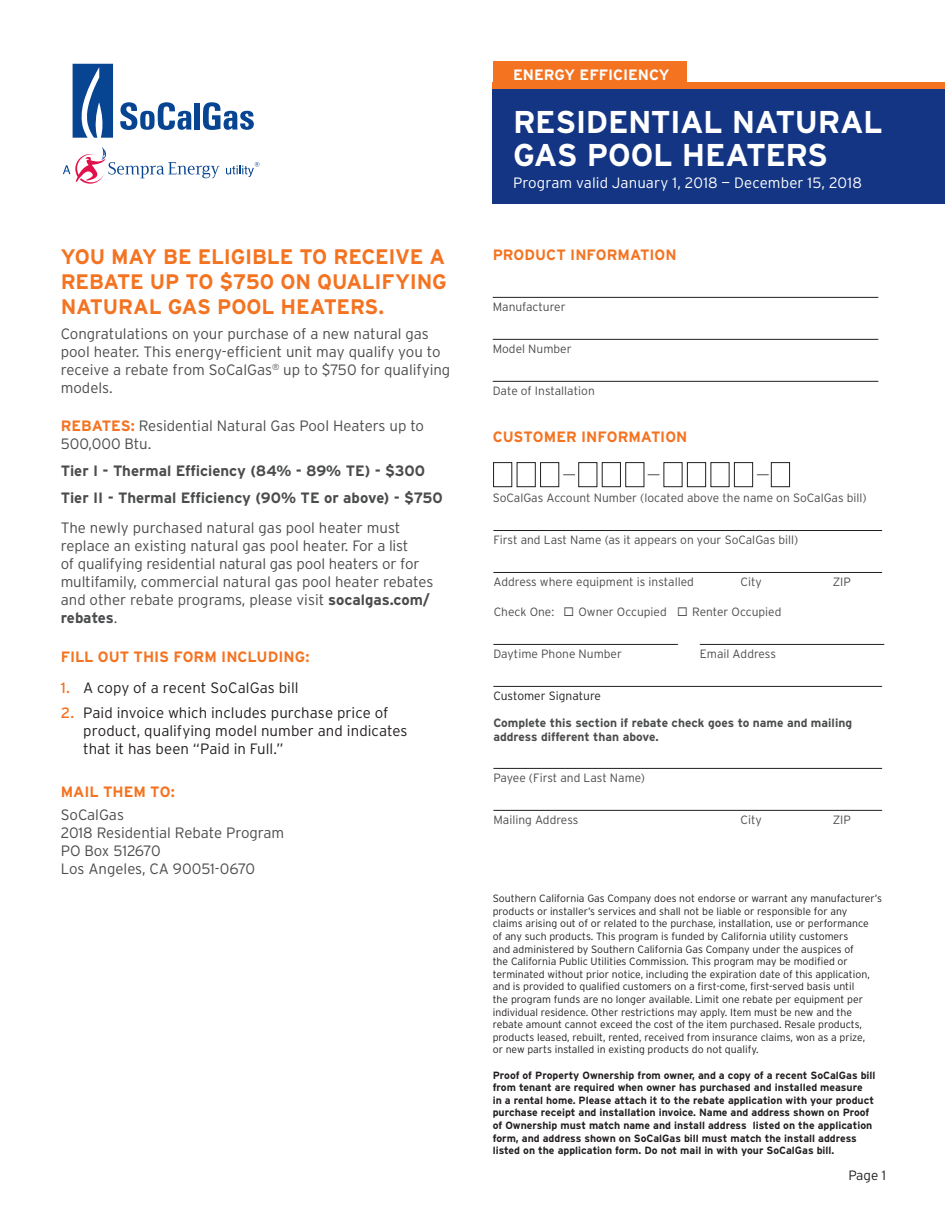
<style>
.page{position:relative;width:945px;height:1215px;background:#fff}
.page>*{position:absolute;margin:0;border:0;box-sizing:border-box;transform-origin:0 0}
.t1{font:700 31.5px/33px "Interstate";letter-spacing:-.015em;color:#fff}
.t2{font:700 21px/25.2px "Interstate";letter-spacing:-.015em;color:#f47321;text-align:justify}
.t3{font:300 15px/18px "Interstate";color:#4b4c4d}
.t4{font:300 15px/18px "Interstate";letter-spacing:.005em;color:#231f20}
.t5{font:700 15px "Interstate";color:#4b4c4d}
.t6{font:700 15px "Interstate";color:#f47321}
.t7{font:300 15px "Interstate";letter-spacing:.005em;color:#fff}
.t8{font:700 15px "Interstate";color:#fff}
.t9{font:300 13.5px "Interstate";color:#231f20}
.t10{font:300 12px "Interstate";color:#4b4c4d}
.t11{font:700 12px/14.4px "Interstate";color:#4b4c4d}
.t12{font:300 12px "Interstate";color:#231f20}
.t13{font:300 10.5px/12.6px "Interstate";color:#231f20}
.t14{font:700 10.5px/12.6px "Interstate";color:#231f20}
.s1{font-weight:700;color:#f47321}
.s2{font-weight:700}
.s3{font-weight:400;color:#f47321}
</style>
<div class="page">
<hr style="left:493px;top:530px;width:389px;height:1px;background:#231f20">
<hr style="left:493px;top:768px;width:389px;height:1px;background:#231f20">
<hr style="left:493px;top:297px;width:385px;height:1px;background:#231f20">
<hr style="left:493px;top:339px;width:385px;height:1px;background:#231f20">
<hr style="left:493px;top:381px;width:385px;height:1px;background:#231f20">
<hr style="left:493px;top:572px;width:389px;height:1px;background:#231f20">
<hr style="left:493px;top:810px;width:389px;height:1px;background:#231f20">
<hr style="left:493px;top:644px;width:185px;height:1px;background:#231f20">
<hr style="left:700px;top:644px;width:184px;height:1px;background:#231f20">
<hr style="left:493px;top:686px;width:389px;height:1px;background:#231f20">
<svg style="left:493px;top:462px;width:297px;height:25px"></svg>
<svg style="left:73px;top:64px;width:40px;height:74px"></svg>
<svg style="left:120px;top:102px;width:71px;height:28px"></svg>
<div style="left:195px;top:103px;width:5px;height:27px;background:#074592"></div>
<svg style="left:203px;top:102px;width:51px;height:28px"></svg>
<div style="left:493px;top:88px;width:452px;height:116px;background:#133583"></div>
<div style="left:493px;top:82px;width:452px;height:7px;background:#f47321"></div>
<div style="left:493px;top:61px;width:194px;height:27px;background:#f47321"></div>
<svg style="left:63px;top:147px;width:157px;height:37px"></svg>
<svg style="left:226px;top:162px;width:33px;height:15px"></svg>
<h2 class="t2" style="left:61px;top:244px;width:388px">YOU MAY BE ELIGIBLE TO RECEIVE A REBATE UP TO $750 ON QUALIFYING NATURAL GAS POOL HEATERS.</h2>
<p class="t3" style="left:61px;top:325px;width:391px">Congratulations on your purchase of a new natural gas pool heater. This energy-efficient unit may qualify you to receive a rebate from SoCalGas<sup>®</sup> up to $750 for qualifying models.</p>
<p class="t3" style="left:61px;top:417px;width:365px"><span class="s1">REBATES:</span> Residential Natural Gas Pool Heaters up to<br>500,000 Btu.</p>
<p class="t5" style="left:61px;top:463px;width:366px">Tier I - Thermal Efficiency (84% - 89% TE) - $300</p>
<p class="t5" style="left:61px;top:490px;width:384px">Tier II - Thermal Efficiency (90% TE or above) - $750</p>
<p class="t3" style="left:61px;top:519px;width:374px">The newly purchased natural gas pool heater must replace an existing natural gas pool heater. For a list<br>of qualifying residential natural gas pool heaters or for multifamily, commercial natural gas pool heater rebates and other rebate programs, please visit <span class="s2">socalgas.com/ rebates</span>.</p>
<h2 class="t6" style="left:61px;top:648px;width:250px">FILL OUT THIS FORM INCLUDING:</h2>
<p class="t4" style="left:61px;top:679px;width:239px"><span class="s3">1.</span> A copy of a recent SoCalGas bill</p>
<p class="t4" style="left:83px;top:704px;width:326px;text-indent:-22px"><span class="s3">2.</span> Paid invoice which includes purchase price of product, qualifying model number and indicates that it has been “Paid in Full.”</p>
<h2 class="t6" style="left:61px;top:783px;width:116px">MAIL THEM TO:</h2>
<p class="t3" style="left:61px;top:806px;width:65px">SoCalGas</p>
<p class="t3" style="left:61px;top:824px;width:225px">2018 Residential Rebate Program</p>
<p class="t3" style="left:61px;top:842px;width:102px">PO Box 512670</p>
<p class="t3" style="left:61px;top:860px;width:196px">Los Angeles, CA 90051-0670</p>
<p class="t8" style="left:513px;top:67px;width:158px">ENERGY EFFICIENCY</p>
<h1 class="t1" style="left:513px;top:105px;width:371px">RESIDENTIAL NATURAL<br>GAS POOL HEATERS</h1>
<p class="t7" style="left:513px;top:174px;width:350px">Program valid January 1, 2018 — December 15, 2018</p>
<h2 class="t6" style="left:493px;top:246px;width:185px">PRODUCT INFORMATION</h2>
<p class="t10" style="left:493px;top:300px;width:74px">Manufacturer</p>
<p class="t10" style="left:493px;top:342px;width:80px">Model Number</p>
<p class="t10" style="left:493px;top:384px;width:104px">Date of Installation</p>
<h2 class="t6" style="left:493px;top:428px;width:196px">CUSTOMER INFORMATION</h2>
<p class="t10" style="left:493px;top:491px;width:375px">SoCalGas Account Number (located above the name on SoCalGas bill)</p>
<p class="t10" style="left:493px;top:533px;width:306px">First and Last Name (as it appears on your SoCalGas bill)</p>
<p class="t10" style="left:493px;top:575px;width:202px">Address where equipment is installed</p>
<p class="t10" style="left:741px;top:575px;width:23px">City</p>
<p class="t10" style="left:833px;top:575px;width:20px">ZIP</p>
<p class="t10" style="left:494px;top:605px;width:289px">Check One: ◻ Owner Occupied ◻ Renter Occupied</p>
<p class="t10" style="left:493px;top:647px;width:130px">Daytime Phone Number</p>
<p class="t10" style="left:700px;top:647px;width:78px">Email Address</p>
<p class="t12" style="left:493px;top:689px;width:109px">Customer Signature</p>
<p class="t11" style="left:493px;top:715px;width:360px">Complete this section if rebate check goes to name and mailing address different than above.</p>
<p class="t10" style="left:493px;top:771px;width:153px">Payee (First and Last Name)</p>
<p class="t10" style="left:493px;top:813px;width:87px">Mailing Address</p>
<p class="t10" style="left:741px;top:813px;width:23px">City</p>
<p class="t10" style="left:833px;top:813px;width:20px">ZIP</p>
<p class="t13" style="left:493px;top:892px;width:391px">Southern California Gas Company does not endorse or warrant any manufacturer’s products or installer’s services and shall not be liable or responsible for any<br>claims arising out of or related to the purchase, installation, use or performance<br>of any such products. This program is funded by California utility customers<br>and administered by Southern California Gas Company under the auspices of<br>the California Public Utilities Commission. This program may be modified or terminated without prior notice, including the expiration date of this application, and is provided to qualified customers on a first-come, first-served basis until<br>the program funds are no longer available. Limit one rebate per equipment per individual residence. Other restrictions may apply. Item must be new and the rebate amount cannot exceed the cost of the item purchased. Resale products, products leased, rebuilt, rented, received from insurance claims, won as a prize,<br>or new parts installed in existing products do not qualify.</p>
<p class="t14" style="left:493px;top:1069px;width:384px">Proof of Property Ownership from owner, and a copy of a recent SoCalGas bill from tenant are required when owner has purchased and installed measure<br>in a rental home. Please attach it to the rebate application with your product purchase receipt and installation invoice. Name and address shown on Proof of Ownership must match name and install address listed on the application form, and address shown on SoCalGas bill must match the install address listed on the application form. Do not mail in with your SoCalGas bill.</p>
<p class="t9" style="left:848px;top:1168px;width:39px">Page 1</p>
</div>
